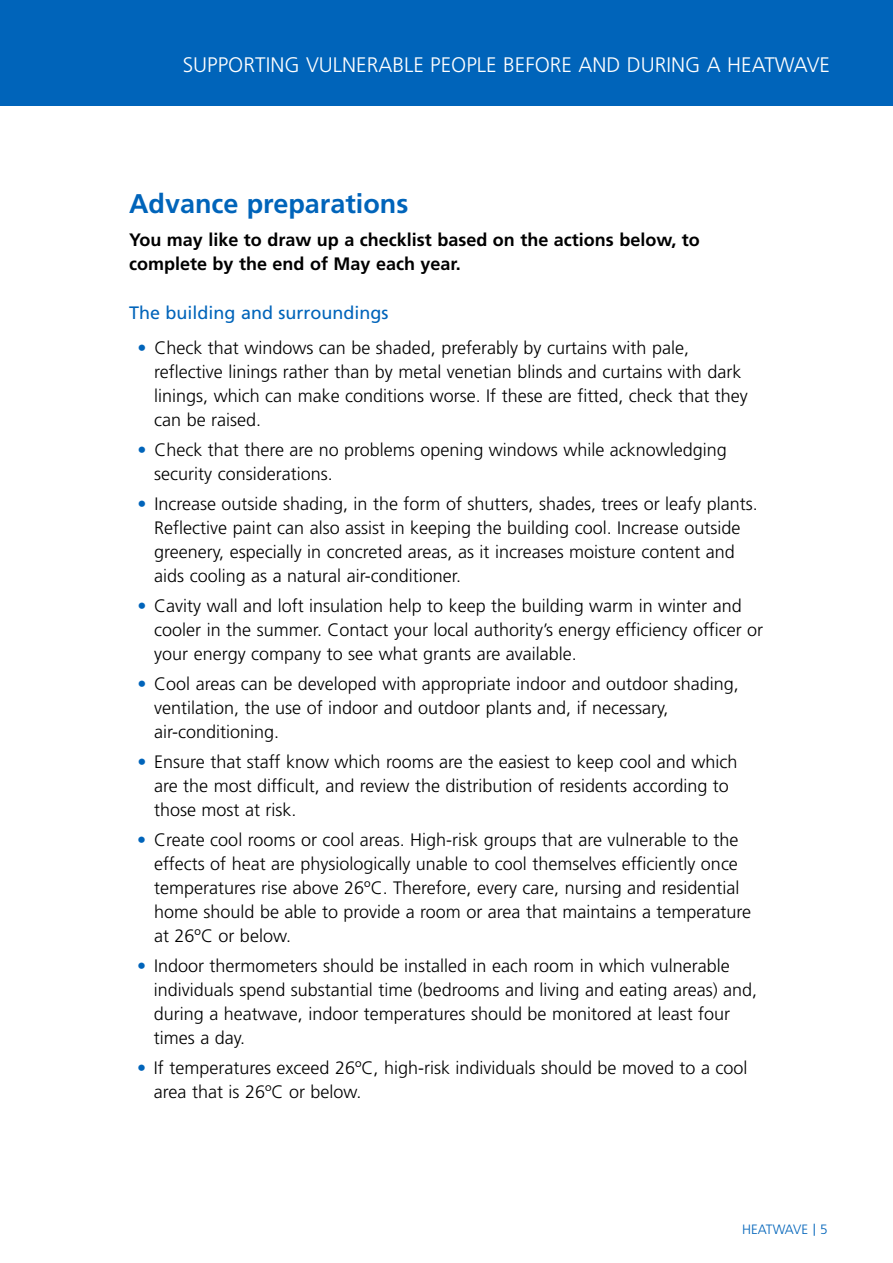
<style>
.page{position:relative;width:893px;height:1263px;background:#fff}
.page>*{position:absolute;margin:0;border:0;box-sizing:border-box;transform-origin:0 0}
.t1{font:700 27px "Frutiger";color:#0064ba}
.t2{font:300 21px "Frutiger";color:#fff}
.t3{font:300 18px/24px "Frutiger";color:#000}
.t4{font:700 18px/24px "Frutiger";color:#000}
.t5{font:18px "Frutiger";color:#0064ba}
.t6{font:300 13.5px "Frutiger";color:#0064ba}
.s1{font-weight:700;color:#0064ba}
</style>
<div class="page">
<svg style="left:814px;top:1224px;width:1px;height:12px"></svg>
<div style="left:0;top:0;width:893px;height:106px;background:#0064ba"></div>
<p class="t2" style="left:183px;top:56px;width:649px">SUPPORTING VULNERABLE PEOPLE BEFORE AND DURING A HEATWAVE</p>
<h2 class="t1" style="left:129px;top:193px;width:281px">Advance preparations</h2>
<h4 class="t4" style="left:129px;top:229px;width:572px">You may like to draw up a checklist based on the actions below, to complete by the end of May each year.</h4>
<h3 class="t5" style="left:129px;top:306px;width:261px">The building and surroundings</h3>
<p class="t3" style="left:154px;top:337px;width:595px;text-indent:-17px"><span class="s1">•</span> Check that windows can be shaded, preferably by curtains with pale, reflective linings rather than by metal venetian blinds and curtains with dark linings, which can make conditions worse. If these are fitted, check that they can be raised.</p>
<p class="t3" style="left:154px;top:439px;width:574px;text-indent:-17px"><span class="s1">•</span> Check that there are no problems opening windows while acknowledging security considerations.</p>
<p class="t3" style="left:154px;top:493px;width:605px;text-indent:-17px"><span class="s1">•</span> Increase outside shading, in the form of shutters, shades, trees or leafy plants.<br>Reflective paint can also assist in keeping the building cool. Increase outside greenery, especially in concreted areas, as it increases moisture content and aids cooling as a natural air-conditioner.</p>
<p class="t3" style="left:154px;top:595px;width:611px;text-indent:-17px"><span class="s1">•</span> Cavity wall and loft insulation help to keep the building warm in winter and cooler in the summer. Contact your local authority’s energy efficiency officer or your energy company to see what grants are available.</p>
<p class="t3" style="left:154px;top:673px;width:586px;text-indent:-17px"><span class="s1">•</span> Cool areas can be developed with appropriate indoor and outdoor shading, ventilation, the use of indoor and outdoor plants and, if necessary, air-conditioning.</p>
<p class="t3" style="left:154px;top:751px;width:585px;text-indent:-17px"><span class="s1">•</span> Ensure that staff know which rooms are the easiest to keep cool and which are the most difficult, and review the distribution of residents according to those most at risk.</p>
<p class="t3" style="left:154px;top:829px;width:599px;text-indent:-17px"><span class="s1">•</span> Create cool rooms or cool areas. High-risk groups that are vulnerable to the effects of heat are physiologically unable to cool themselves efficiently once temperatures rise above 26ºC. Therefore, every care, nursing and residential home should be able to provide a room or area that maintains a temperature at 26ºC or below.</p>
<p class="t3" style="left:154px;top:955px;width:605px;text-indent:-17px"><span class="s1">•</span> Indoor thermometers should be installed in each room in which vulnerable individuals spend substantial time (bedrooms and living and eating areas) and, during a heatwave, indoor temperatures should be monitored at least four times a day.</p>
<p class="t3" style="left:154px;top:1057px;width:595px;text-indent:-17px"><span class="s1">•</span> If temperatures exceed 26ºC, high-risk individuals should be moved to a cool area that is 26ºC or below.</p>
<p class="t6" style="left:742px;top:1224px;width:87px">HEATWAVE 5</p>
</div>
